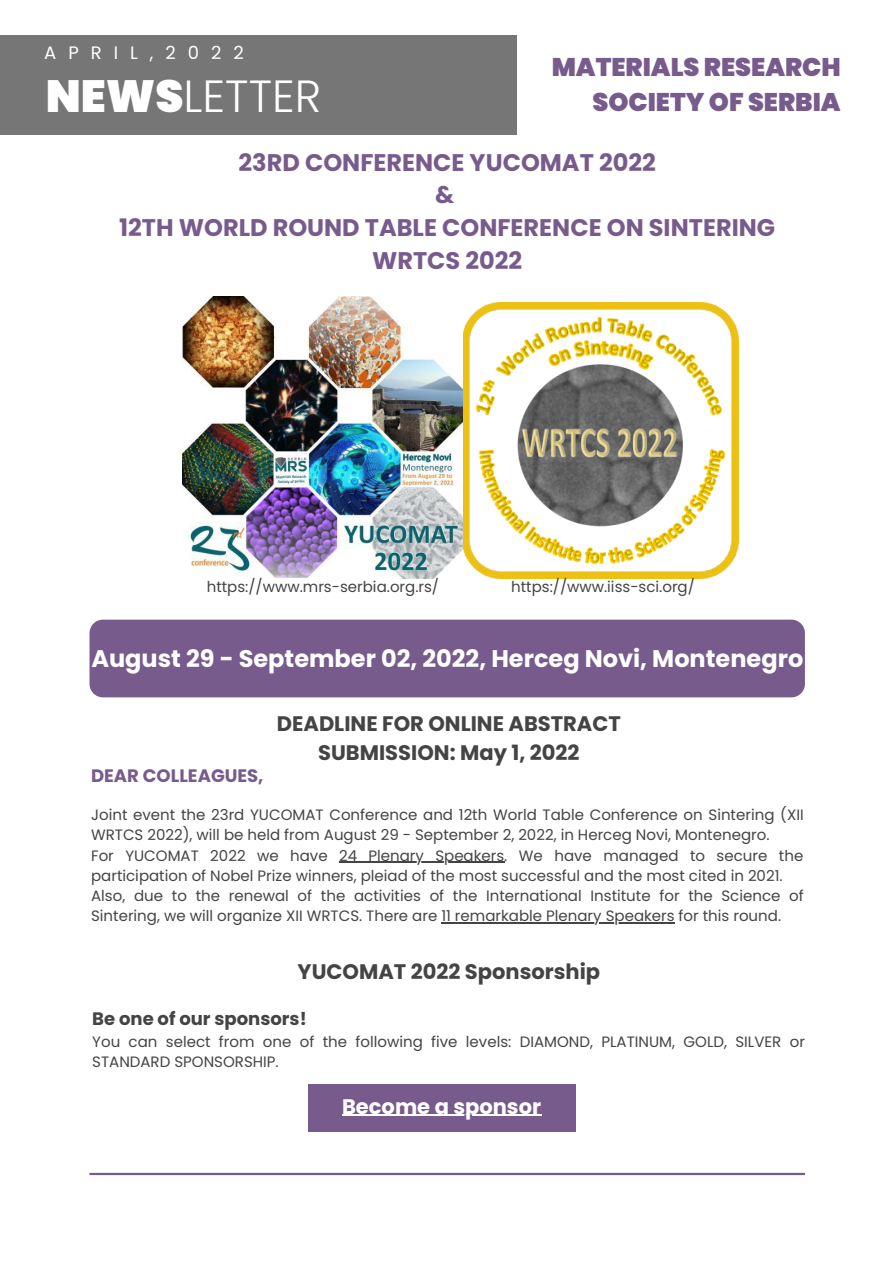
<style>
.page{position:relative;width:894px;height:1264px;background:#fff}
.page>*{position:absolute;margin:0;border:0;box-sizing:border-box;transform-origin:0 0}
.t1{font:300 45px "Poppins";color:#fff}
.t2{font:900 25.5px/35px "Poppins";color:#775b8d;text-align:right}
.t3{font:700 24px/32.7px "Poppins";color:#775b8d;text-align:center}
.t4{font:700 24px "Poppins";color:#fff}
.t5{font:700 21px/29.2px "Poppins";color:#444;text-align:center}
.t6{font:700 21px "Poppins";color:#fff}
.t7{font:700 18px "Poppins";color:#444}
.t8{font:700 18px "Poppins";color:#775b8d}
.t9{font:18px "Poppins";letter-spacing:.665em;color:#fff}
.t10{font:15px/20.2px "Poppins";color:#444}
.s1{font-weight:900}
</style>
<div class="page">
<div style="left:0;top:36px;width:516px;height:99px;background:#767676"></div>
<img style="left:182px;top:297px;width:281px;height:281px">
<img style="left:463px;top:302px;width:275px;height:276px">
<div style="left:89px;top:619px;width:715px;height:78px;background:#775b8d;border-radius:13px"></div>
<hr style="left:89px;top:1172px;width:715px;height:3px;background:#775b8d">
<div style="left:308px;top:1084px;width:267px;height:47px;background:#775b8d"></div>
<hr style="left:342px;top:1114px;width:199px;height:1px;background:#fff">
<hr style="left:339px;top:861px;width:165px;height:1px;background:#444">
<hr style="left:441px;top:922px;width:233px;height:1px;background:#444">
<p class="t9" style="left:44px;top:40px;width:201px">APRIL,2022</p>
<p class="t1" style="left:46px;top:65px;width:277px"><span class="s1">NEWS</span>LETTER</p>
<p class="t2" style="left:551px;top:50px;width:290px">MATERIALS RESEARCH<br>SOCIETY OF SERBIA</p>
<p class="t3" style="left:238px;top:146px;width:418px">23RD CONFERENCE YUCOMAT 2022</p>
<p class="t3" style="left:435px;top:179px;width:21px">&amp;</p>
<p class="t3" style="left:119px;top:211px;width:657px">12TH WORLD ROUND TABLE CONFERENCE ON SINTERING<br>WRTCS 2022</p>
<p class="t10" style="left:207px;top:576px;width:234px">https://www.mrs-serbia.org.rs/</p>
<p class="t10" style="left:511px;top:576px;width:185px">https://www.iiss-sci.org/</p>
<p class="t4" style="left:91px;top:642px;width:713px">August 29 - September 02, 2022, Herceg Novi, Montenegro</p>
<p class="t8" style="left:91px;top:763px;width:174px">DEAR COLLEAGUES,</p>
<p class="t5" style="left:277px;top:709px;width:345px">DEADLINE FOR ONLINE ABSTRACT<br>SUBMISSION: May 1, 2022</p>
<p class="t10" style="left:91px;top:804px;width:714px">Joint event the 23rd YUCOMAT Conference and 12th World Table Conference on Sintering (XII<br>WRTCS 2022), will be held from August 29 - September 2, 2022, in Herceg Novi, Montenegro.</p>
<p class="t10" style="left:91px;top:845px;width:713px">For YUCOMAT 2022 we have 24 Plenary Speakers. We have managed to secure the participation of Nobel Prize winners, pleiad of the most successful and the most cited in 2021.</p>
<p class="t10" style="left:91px;top:885px;width:714px">Also, due to the renewal of the activities of the International Institute for the Science of<br>Sintering, we will organize XII WRTCS. There are 11 remarkable Plenary Speakers for this round.</p>
<p class="t5" style="left:297px;top:957px;width:304px">YUCOMAT 2022 Sponsorship</p>
<p class="t7" style="left:92px;top:1006px;width:216px">Be one of our sponsors!</p>
<p class="t10" style="left:92px;top:1031px;width:714px">You can select from one of the following five levels: DIAMOND, PLATINUM, GOLD, SILVER or<br>STANDARD SPONSORSHIP.</p>
<p class="t6" style="left:342px;top:1091px;width:200px">Become a sponsor</p>
</div>
